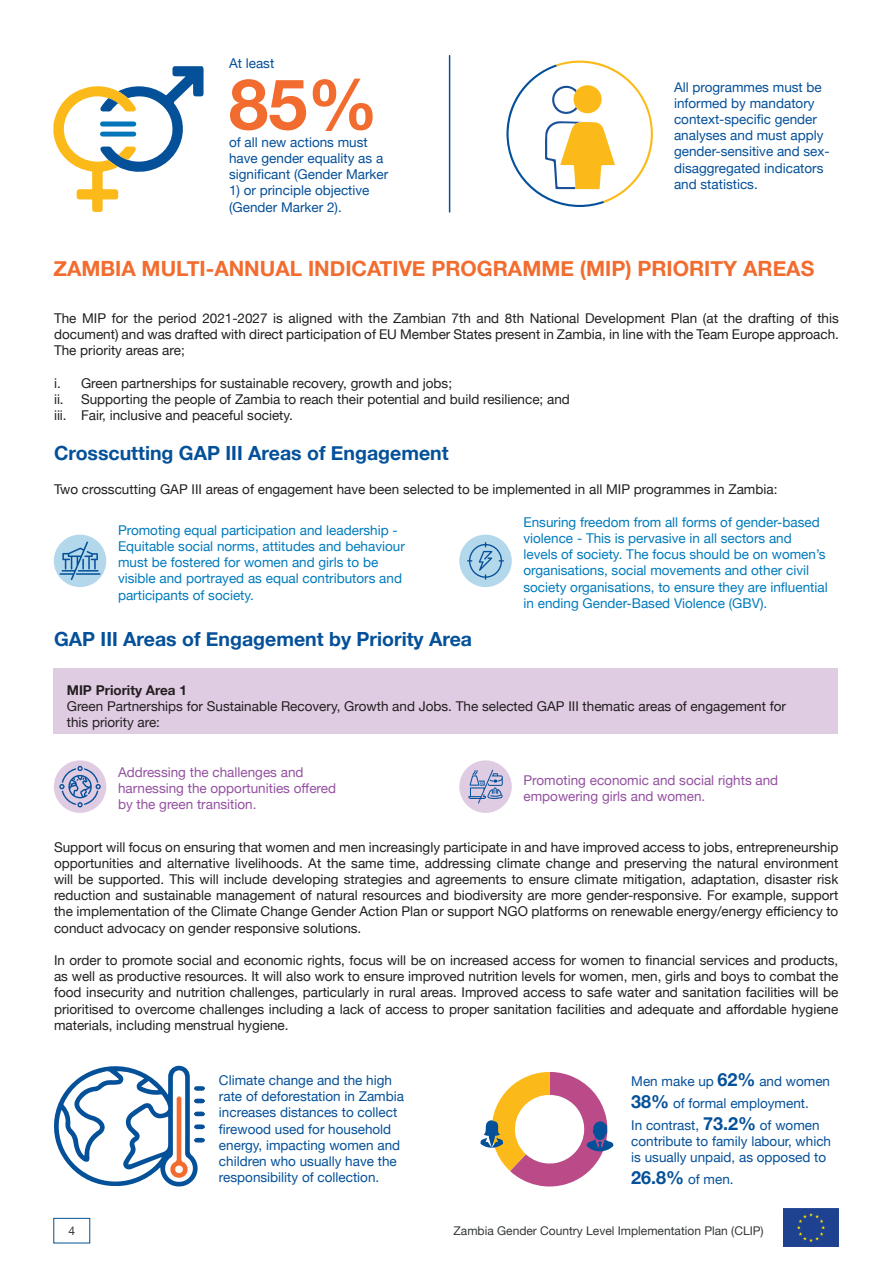
<style>
.page{position:relative;width:893px;height:1263px;background:#fff}
.page>*{position:absolute;margin:0;border:0;box-sizing:border-box;transform-origin:0 0}
.t1{font:700 70.5px "Helvetica Neue";color:#f26c2f}
.t2{font:700 21px "Helvetica Neue";color:#f26c2f}
.t3{font:700 19.5px "Helvetica Neue";color:#045099}
.t4{font:13.5px/16.2px "Helvetica Neue";color:#231f20;text-align:justify}
.t5{font:13.5px/16.2px "Helvetica Neue";color:#045099}
.t6{font:13.5px/16.2px "Helvetica Neue";color:#007bbd}
.t7{font:13.5px/16.2px "Helvetica Neue";color:#9451a0}
.t8{font:700 13.5px "Helvetica Neue";color:#231f20}
.t9{font:12px "Helvetica Neue";color:#333839}
.t10{font:12px "Helvetica Neue";color:#323739}
.s1{font-weight:700;font-size:18px}
</style>
<div class="page">
<div style="left:53px;top:669px;width:785px;height:65px;background:#dfcbe2"></div>
<svg style="left:54px;top:1065px;width:151px;height:122px"></svg>
<svg style="left:480px;top:1072px;width:133px;height:114px"></svg>
<svg style="left:53px;top:66px;width:151px;height:146px"></svg>
<svg style="left:506px;top:61px;width:147px;height:146px"></svg>
<div style="left:573px;top:85px;width:29px;height:28px;background:#fcba1a;border-radius:50%"></div>
<hr style="left:449px;top:56px;width:1px;height:156px;background:#045099">
<div style="left:54px;top:535px;width:52px;height:52px;background:#b3d7eb;border-radius:50%"></div>
<hr style="left:76px;top:573px;width:25px;height:2px;background:#045099">
<svg style="left:60px;top:541px;width:39px;height:39px"></svg>
<div style="left:459px;top:535px;width:53px;height:52px;background:#b3d7eb;border-radius:50%"></div>
<svg style="left:467px;top:542px;width:37px;height:38px"></svg>
<svg style="left:54px;top:760px;width:52px;height:53px"></svg>
<svg style="left:59px;top:766px;width:42px;height:41px;background:#adafd1"></svg>
<svg style="left:459px;top:760px;width:53px;height:53px"></svg>
<svg style="left:468px;top:770px;width:35px;height:33px"></svg>
<div style="left:53px;top:1218px;width:37px;height:25px;border:1px solid #015393"></div>
<div style="left:783px;top:1209px;width:56px;height:37px;background:#1f4290"></div>
<p class="t5" style="left:229px;top:56px;width:47px">At least</p>
<p class="t1" style="left:229px;top:49px;width:150px">85%</p>
<p class="t5" style="left:674px;top:79px;width:157px">All programmes must be informed by mandatory context-specific gender analyses and must apply gender-sensitive and sex&shy;disaggregated indicators and statistics.</p>
<p class="t5" style="left:229px;top:135px;width:161px">of all new actions must have gender equality as a significant (Gender Marker</p>
<p class="t5" style="left:229px;top:183px;width:142px">1) or principle objective (Gender Marker 2).</p>
<p class="t2" style="left:53px;top:252px;width:762px">ZAMBIA MULTI-ANNUAL INDICATIVE PROGRAMME (MIP) PRIORITY AREAS</p>
<p class="t4" style="left:54px;top:311px;width:786px">The MIP for the period 2021-2027 is aligned with the Zambian 7th and 8th National Development Plan (at the drafting of this document) and was drafted with direct participation of EU Member States present in Zambia, in line with the Team Europe approach.<br>The priority areas are;</p>
<p class="t4" style="left:54px;top:375px;width:400px">i. Green partnerships for sustainable recovery, growth and jobs;</p>
<p class="t4" style="left:54px;top:392px;width:517px">ii. Supporting the people of Zambia to reach their potential and build resilience; and</p>
<p class="t4" style="left:54px;top:408px;width:241px">iii. Fair, inclusive and peaceful society.</p>
<p class="t3" style="left:54px;top:437px;width:396px">Crosscutting GAP III Areas of Engagement</p>
<p class="t4" style="left:54px;top:482px;width:725px">Two crosscutting GAP III areas of engagement have been selected to be implemented in all MIP programmes in Zambia:</p>
<p class="t6" style="left:118px;top:523px;width:288px">Promoting equal participation and leadership - Equitable social norms, attitudes and behaviour must be fostered for women and girls to be visible and portrayed as equal contributors and participants of society.</p>
<p class="t6" style="left:523px;top:515px;width:306px">Ensuring freedom from all forms of gender-based violence - This is pervasive in all sectors and levels of society. The focus should be on women’s organisations, social movements and other civil society organisations, to ensure they are influential in ending Gender-Based Violence (GBV).</p>
<p class="t3" style="left:54px;top:624px;width:420px">GAP III Areas of Engagement by Priority Area</p>
<p class="t8" style="left:67px;top:679px;width:122px">MIP Priority Area 1</p>
<p class="t4" style="left:67px;top:699px;width:721px">Green Partnerships for Sustainable Recovery, Growth and Jobs. The selected GAP III thematic areas of engagement for</p>
<p class="t4" style="left:67px;top:715px;width:95px">this priority are:</p>
<p class="t7" style="left:118px;top:765px;width:187px">Addressing the challenges and</p>
<p class="t7" style="left:118px;top:781px;width:220px">harnessing the opportunities offered</p>
<p class="t7" style="left:118px;top:797px;width:140px">by the green transition.</p>
<p class="t7" style="left:523px;top:773px;width:256px">Promoting economic and social rights and empowering girls and women.</p>
<p class="t4" style="left:54px;top:839px;width:786px">Support will focus on ensuring that women and men increasingly participate in and have improved access to jobs, entrepreneurship opportunities and alternative livelihoods. At the same time, addressing climate change and preserving the natural environment will be supported. This will include developing strategies and agreements to ensure climate mitigation, adaptation, disaster risk reduction and sustainable management of natural resources and biodiversity are more gender-responsive. For example, support the implementation of the Climate Change Gender Action Plan or support NGO platforms on renewable energy/energy efficiency to conduct advocacy on gender responsive solutions.</p>
<p class="t4" style="left:54px;top:953px;width:786px">In order to promote social and economic rights, focus will be on increased access for women to financial services and products, as well as productive resources. It will also work to ensure improved nutrition levels for women, men, girls and boys to combat the food insecurity and nutrition challenges, particularly in rural areas. Improved access to safe water and sanitation facilities will be prioritised to overcome challenges including a lack of access to proper sanitation facilities and adequate and affordable hygiene materials, including menstrual hygiene.</p>
<p class="t5" style="left:219px;top:1073px;width:187px">Climate change and the high rate of deforestation in Zambia increases distances to collect firewood used for household energy, impacting women and children who usually have the responsibility of collection.</p>
<p class="t5" style="left:631px;top:1071px;width:200px;line-height:21.6px">Men make up <span class="s1">62%</span> and women<br><span class="s1">38%</span> of formal employment.<br>In contrast, <span class="s1">73.2%</span> of women</p>
<p class="t5" style="left:631px;top:1134px;width:201px">contribute to family labour, which is usually unpaid, as opposed to</p>
<p class="t5" style="left:631px;top:1171px;width:104px"><span class="s1">26.8%</span> of men.</p>
<p class="t10" style="left:68px;top:1222px;width:8px">4</p>
<p class="t9" style="left:454px;top:1222px;width:312px">Zambia Gender Country Level Implementation Plan (CLIP)</p>
</div>
